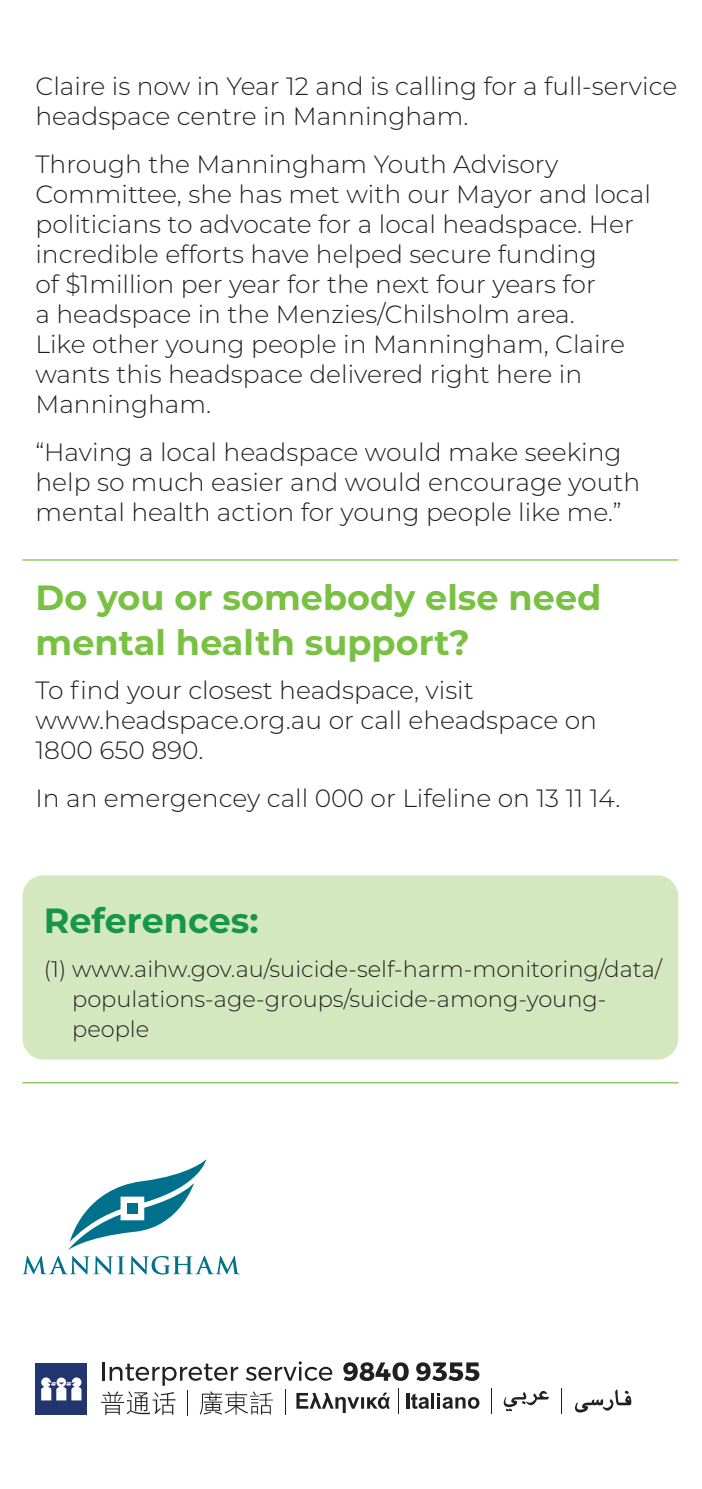
<style>
.page{position:relative;width:702px;height:1489px;background:#fff}
.page>*{position:absolute;margin:0;border:0;box-sizing:border-box;transform-origin:0 0}
.t1{font:700 35px/45px "Montserrat";color:#79c142}
.body{font:700 35px "Montserrat";color:#179648}
.body-2{font:300 25px/30px "Montserrat";color:#231f20}
.body-3{font:300 22.5px/30px "Montserrat";color:#231f20}
</style>
<div class="page">
<div style="left:22px;top:875px;width:656px;height:184px;background:#d4e8c0;border-radius:21px"></div>
<svg style="left:22px;top:1255px;width:218px;height:19px"></svg>
<svg style="left:69px;top:1159px;width:137px;height:90px"></svg>
<svg style="left:575px;top:1389px;width:56px;height:23px"></svg>
<svg style="left:491px;top:1388px;width:1px;height:25px"></svg>
<svg style="left:503px;top:1390px;width:46px;height:21px"></svg>
<div style="left:35px;top:1362px;width:52px;height:52px;background:#21356e"></div>
<svg style="left:41px;top:1377px;width:40px;height:23px"></svg>
<svg style="left:101px;top:1361px;width:378px;height:54px"></svg>
<hr style="left:22px;top:559px;width:656px;height:1px;background:#79c142">
<hr style="left:22px;top:1082px;width:656px;height:1px;background:#79c142">
<p class="body-2" style="left:35px;top:70px;width:643px">Claire is now in Year 12 and is calling for a full-service headspace centre in Manningham.</p>
<p class="body-2" style="left:35px;top:148px;width:617px">Through the Manningham Youth Advisory Committee, she has met with our Mayor and local politicians to advocate for a local headspace. Her incredible efforts have helped secure funding<br>of $1million per year for the next four years for<br>a headspace in the Menzies/Chilsholm area.<br>Like other young people in Manningham, Claire wants this headspace delivered right here in Manningham.</p>
<p class="body-2" style="left:35px;top:436px;width:606px">“Having a local headspace would make seeking help so much easier and would encourage youth mental health action for young people like me.”</p>
<h2 class="t1" style="left:35px;top:573px;width:567px">Do you or somebody else need mental health support?</h2>
<p class="body-2" style="left:35px;top:674px;width:563px">To find your closest headspace, visit www.headspace.org.au or call eheadspace on<br>1800 650 890.</p>
<p class="body-2" style="left:35px;top:782px;width:586px">In an emergencey call 000 or Lifeline on 13 11 14.</p>
<p class="body" style="left:44px;top:894px;width:216px">References:</p>
<p class="body-3" style="left:72px;top:953px;width:591px;text-indent:-28px">(1) www.aihw.gov.au/suicide-self-harm-monitoring/data/ populations-age-groups/suicide-among-young&shy;people</p>
</div>
